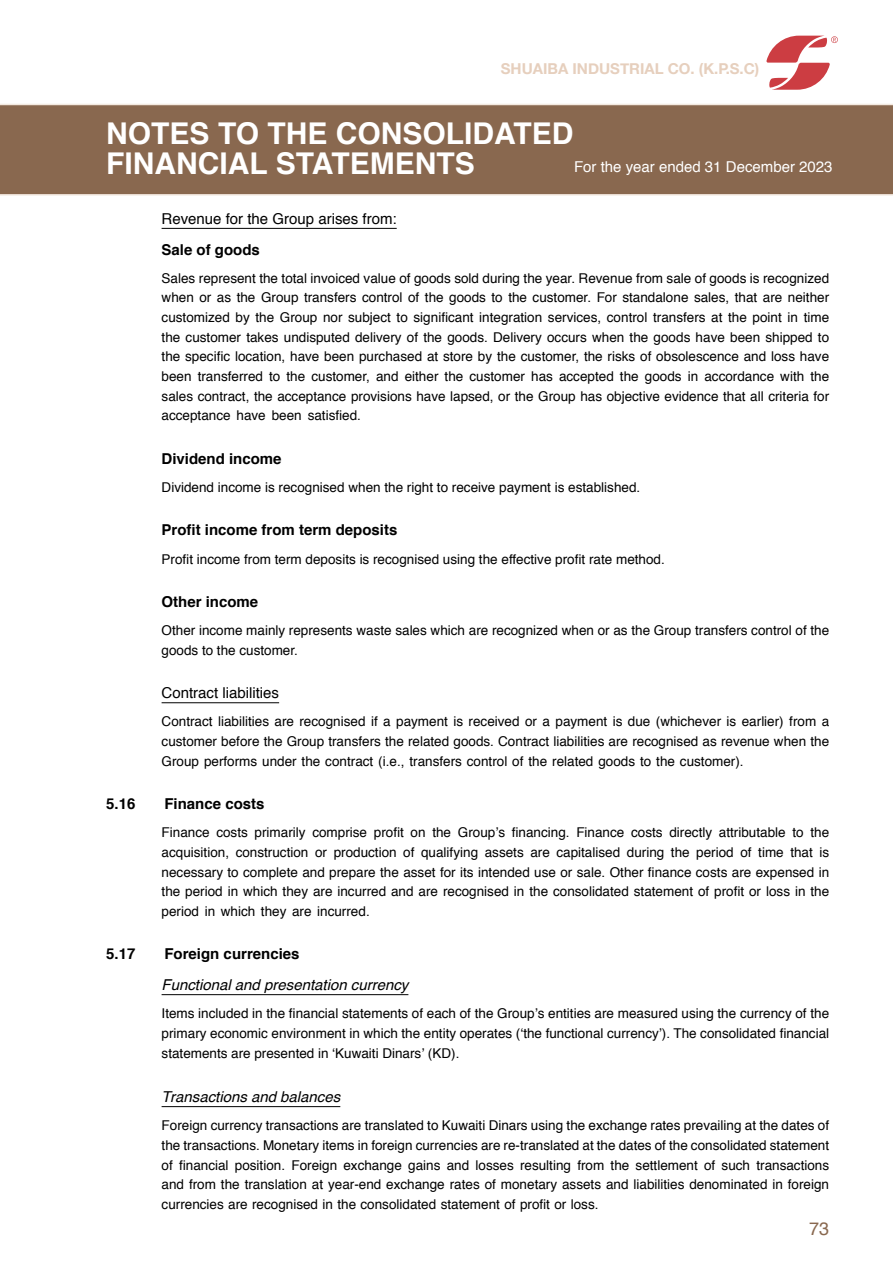
<style>
.page{position:relative;width:893px;height:1263px;background:#fff}
.page>*{position:absolute;margin:0;border:0;box-sizing:border-box;transform-origin:0 0}
.t1{font:700 30px/30px "Helvetica";color:#fff}
.t2{font:18px "Helvetica";color:#89684f}
.t3{font:700 15px "Helvetica";color:#000}
.t4{font:italic 15px "Helvetica";color:#000}
.t5{font:15px "Helvetica";color:#000}
.t6{font:700 15px "Helvetica Neue";color:#e6cfbd}
.t7{font:15px "Helvetica";color:#fff}
.t8{font:13.5px/19.6px "Helvetica";color:#000;text-align:justify}
</style>
<div class="page">
<div style="left:0;top:104px;width:893px;height:92px;background:#89684f"></div>
<svg style="left:766px;top:36px;width:72px;height:54px"></svg>
<hr style="left:162px;top:228px;width:235px;height:1px;background:#000">
<hr style="left:162px;top:702px;width:117px;height:1px;background:#000">
<hr style="left:162px;top:994px;width:246px;height:1px;background:#000">
<hr style="left:162px;top:1106px;width:178px;height:1px;background:#000">
<p class="t6" style="left:501px;top:57px;width:260px">SHUAIBA INDUSTRIAL CO. (K.P.S.C)</p>
<h1 class="t1" style="left:106px;top:118px;width:469px">NOTES TO THE CONSOLIDATED<br>FINANCIAL STATEMENTS</h1>
<p class="t7" style="left:574px;top:155px;width:260px">For the year ended 31 December 2023</p>
<p class="t5" style="left:162px;top:207px;width:237px">Revenue for the Group arises from:</p>
<p class="t3" style="left:162px;top:237px;width:100px">Sale of goods</p>
<p class="t8" style="left:162px;top:269px;width:669px">Sales represent the total invoiced value of goods sold during the year. Revenue from sale of goods is recognized when or as the Group transfers control of the goods to the customer. For standalone sales, that are neither customized by the Group nor subject to significant integration services, control transfers at the point in time the customer takes undisputed delivery of the goods. Delivery occurs when the goods have been shipped to the specific location, have been purchased at store by the customer, the risks of obsolescence and loss have been transferred to the customer, and either the customer has accepted the goods in accordance with the sales contract, the acceptance provisions have lapsed, or the Group has objective evidence that all criteria for acceptance have been satisfied.</p>
<p class="t3" style="left:162px;top:446px;width:122px">Dividend income</p>
<p class="t8" style="left:162px;top:478px;width:480px">Dividend income is recognised when the right to receive payment is established.</p>
<p class="t3" style="left:162px;top:518px;width:237px">Profit income from term deposits</p>
<p class="t8" style="left:162px;top:549px;width:505px">Profit income from term deposits is recognised using the effective profit rate method.</p>
<p class="t3" style="left:162px;top:590px;width:98px">Other income</p>
<p class="t8" style="left:162px;top:621px;width:669px">Other income mainly represents waste sales which are recognized when or as the Group transfers control of the goods to the customer.</p>
<p class="t5" style="left:162px;top:681px;width:119px">Contract liabilities</p>
<p class="t8" style="left:162px;top:712px;width:669px">Contract liabilities are recognised if a payment is received or a payment is due (whichever is earlier) from a customer before the Group transfers the related goods. Contract liabilities are recognised as revenue when the Group performs under the contract (i.e., transfers control of the related goods to the customer).</p>
<p class="t3" style="left:106px;top:792px;width:31px">5.16</p>
<p class="t3" style="left:164px;top:792px;width:102px">Finance costs</p>
<p class="t8" style="left:162px;top:823px;width:669px">Finance costs primarily comprise profit on the Group’s financing. Finance costs directly attributable to the acquisition, construction or production of qualifying assets are capitalised during the period of time that is necessary to complete and prepare the asset for its intended use or sale. Other finance costs are expensed in the period in which they are incurred and are recognised in the consolidated statement of profit or loss in the period in which they are incurred.</p>
<p class="t3" style="left:106px;top:942px;width:31px">5.17</p>
<p class="t3" style="left:164px;top:942px;width:137px">Foreign currencies</p>
<p class="t4" style="left:162px;top:973px;width:248px">Functional and presentation currency</p>
<p class="t8" style="left:162px;top:1004px;width:669px">Items included in the financial statements of each of the Group’s entities are measured using the currency of the primary economic environment in which the entity operates (‘the functional currency’). The consolidated financial statements are presented in ‘Kuwaiti Dinars’ (KD).</p>
<p class="t4" style="left:162px;top:1085px;width:180px">Transactions and balances</p>
<p class="t8" style="left:162px;top:1116px;width:669px">Foreign currency transactions are translated to Kuwaiti Dinars using the exchange rates prevailing at the dates of the transactions. Monetary items in foreign currencies are re-translated at the dates of the consolidated statement of financial position. Foreign exchange gains and losses resulting from the settlement of such transactions and from the translation at year-end exchange rates of monetary assets and liabilities denominated in foreign currencies are recognised in the consolidated statement of profit or loss.</p>
<h2 class="t2" style="left:809px;top:1214px;width:22px">73</h2>
</div>
